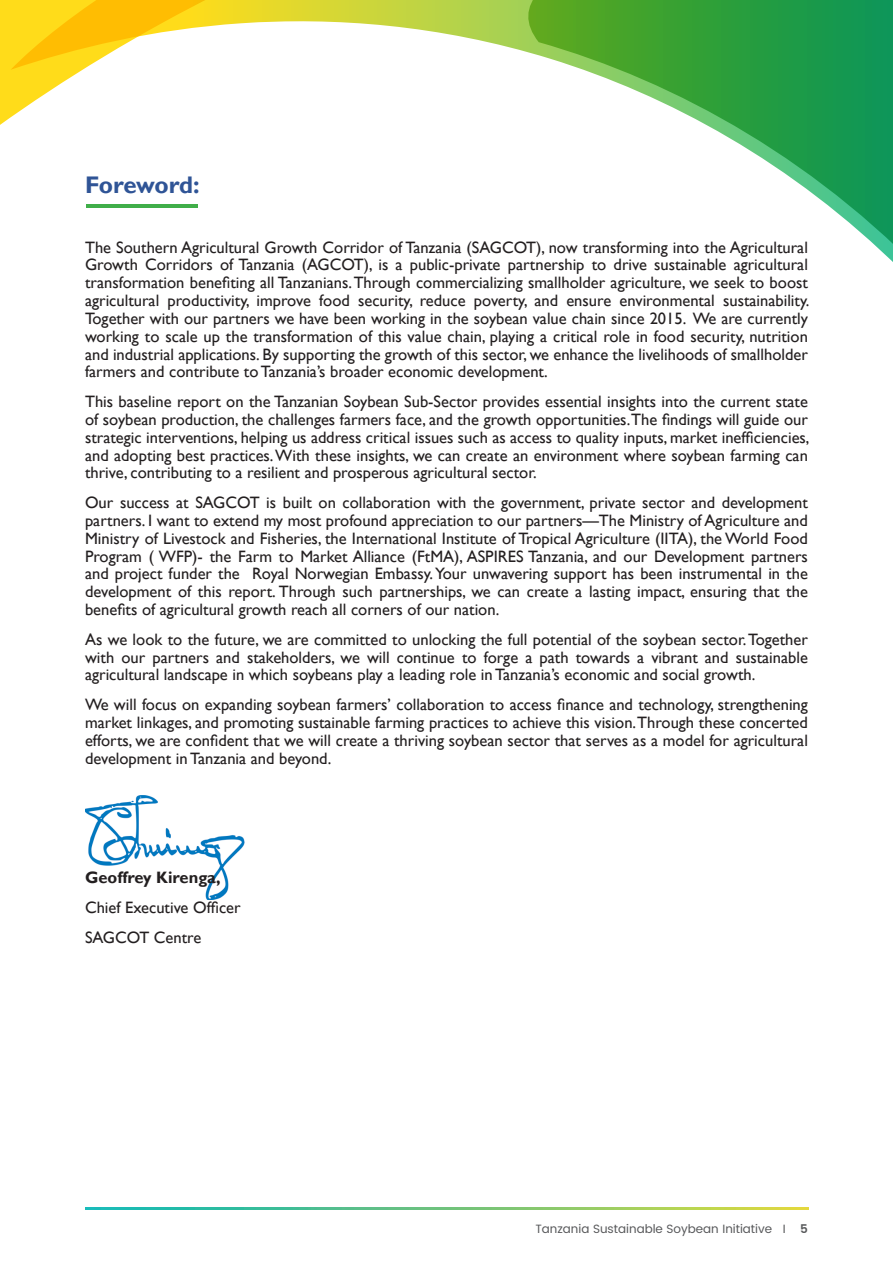
<style>
.page{position:relative;width:893px;height:1263px;background:#fff}
.page>*{position:absolute;margin:0;border:0;box-sizing:border-box;transform-origin:0 0}
.Heading_1{font:700 24px "Gill Sans";letter-spacing:-.015em;color:#2f5496}
.t1{font:16.5px/17.9px "Gill Sans";color:#231f20;text-align:justify}
.t2{font:700 16.5px "Gill Sans";color:#231f20}
.t3{font:12px "Poppins";color:#57585a}
.s1{font-weight:600}
</style>
<div class="page">
<svg style="left:809px;top:191px;width:83px;height:70px"></svg>
<svg style="left:0;top:0;width:892px;height:191px"></svg>
<svg style="left:85px;top:1208px;width:723px;height:2px"></svg>
<img style="left:85px;top:795px;width:159px;height:105px">
<hr style="left:86px;top:204px;width:112px;height:4px;background:#40ae49">
<p class="Heading_1" style="left:85px;top:171px;width:116px">Foreword:</p>
<p class="t1" style="left:85px;top:238px;width:726px">The Southern Agricultural Growth Corridor of Tanzania (SAGCOT), now transforming into the Agricultural Growth Corridors of Tanzania (AGCOT), is a public-private partnership to drive sustainable agricultural transformation benefiting all Tanzanians. Through commercializing smallholder agriculture, we seek to boost agricultural productivity, improve food security, reduce poverty, and ensure environmental sustainability.<br>Together with our partners we have been working in the soybean value chain since 2015. We are currently working to scale up the transformation of this value chain, playing a critical role in food security, nutrition and industrial applications. By supporting the growth of this sector, we enhance the livelihoods of smallholder farmers and contribute to Tanzania’s broader economic development.</p>
<p class="t1" style="left:85px;top:393px;width:726px">This baseline report on the Tanzanian Soybean Sub-Sector provides essential insights into the current state of soybean production, the challenges farmers face, and the growth opportunities.The findings will guide our strategic interventions, helping us address critical issues such as access to quality inputs, market inefficiencies, and adopting best practices. With these insights, we can create an environment where soybean farming can thrive, contributing to a resilient and prosperous agricultural sector.</p>
<p class="t1" style="left:85px;top:494px;width:724px">Our success at SAGCOT is built on collaboration with the government, private sector and development partners. I want to extend my most profound appreciation to our partners—The Ministry of Agriculture and Ministry of Livestock and Fisheries, the International Institute of Tropical Agriculture (IITA), the World Food Program ( WFP)- the Farm to Market Alliance (FtMA), ASPIRES Tanzania, and our Development partners and project funder the Royal Norwegian Embassy. Your unwavering support has been instrumental in the development of this report. Through such partnerships, we can create a lasting impact, ensuring that the benefits of agricultural growth reach all corners of our nation.</p>
<p class="t1" style="left:85px;top:631px;width:724px">As we look to the future, we are committed to unlocking the full potential of the soybean sector. Together with our partners and stakeholders, we will continue to forge a path towards a vibrant and sustainable agricultural landscape in which soybeans play a leading role in Tanzania’s economic and social growth.</p>
<p class="t1" style="left:85px;top:696px;width:724px">We will focus on expanding soybean farmers’ collaboration to access finance and technology, strengthening market linkages, and promoting sustainable farming practices to achieve this vision. Through these concerted efforts, we are confident that we will create a thriving soybean sector that serves as a model for agricultural development in Tanzania and beyond.</p>
<p class="t2" style="left:85px;top:867px;width:137px">Geoffrey Kirenga,</p>
<p class="t1" style="left:85px;top:898px;width:157px">Chief Executive Officer</p>
<p class="t1" style="left:85px;top:928px;width:118px">SAGCOT Centre</p>
<p class="t3" style="left:535px;top:1220px;width:274px">Tanzania Sustainable Soybean Initiative I <span class="s1">5</span></p>
</div>
